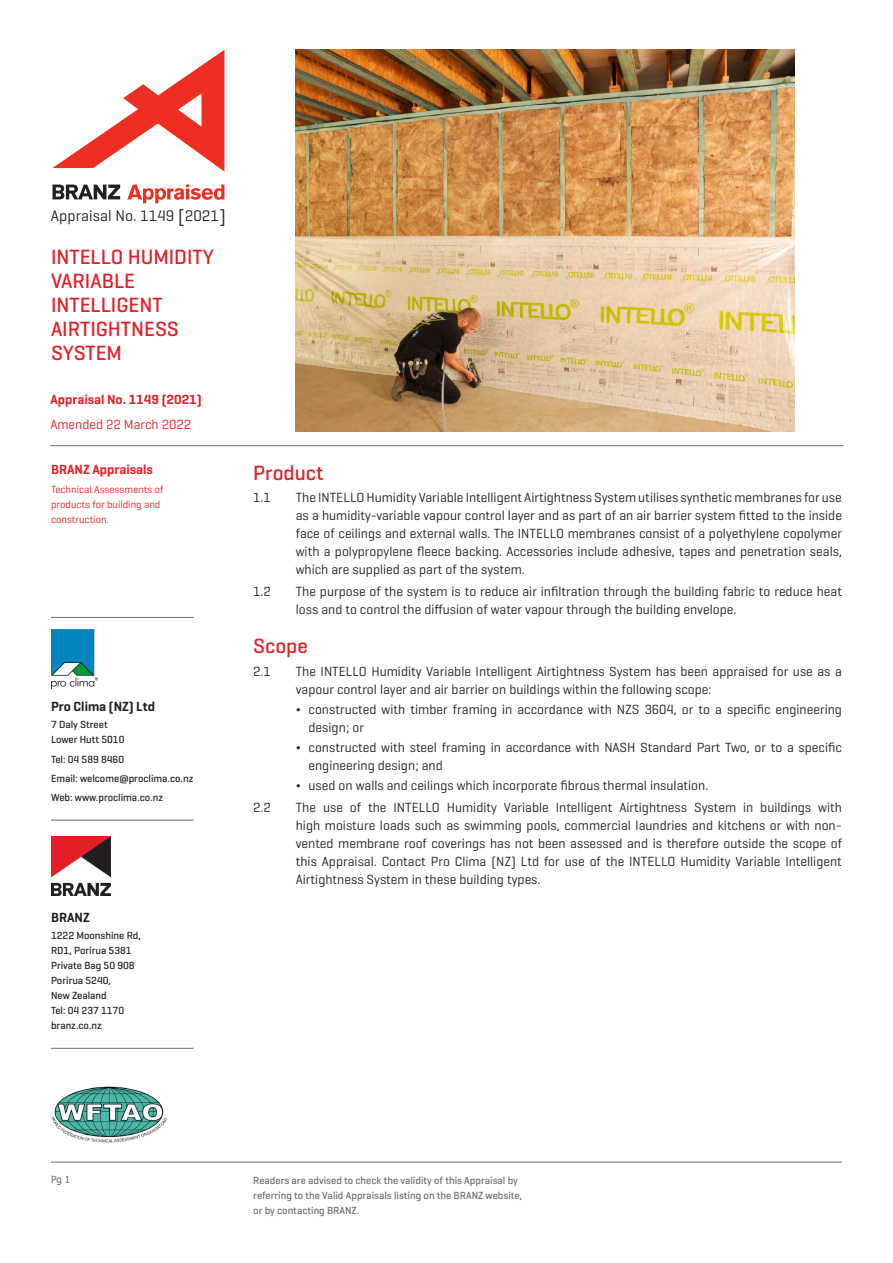
<style>
.page{position:relative;width:893px;height:1263px;background:#fff}
.page>*{position:absolute;margin:0;border:0;box-sizing:border-box;transform-origin:0 0}
.H3_Geo_P{font:500 21px/24px "Geogrotesque";color:#e21f26}
.t1{font:15.6px "Geogrotesque";letter-spacing:.005em;color:#231f20}
.t2{font:13.5px/18px "Geogrotesque";color:#231f20}
.H4_Geo_P{font:600 13.5px "Geogrotesque";color:#e21f26}
.H5_Geo_P{font:600 13.5px "Geogrotesque";color:#231f20}
.H4_Geo_P-2{font:13.5px "Geogrotesque";color:#e21f26}
.Body{font:600 13.5px "Geogrotesque";color:#ee1d23}
.Small_Body_Geo_P{font:500 10.5px/15px "Geogrotesque";color:#231f20}
.Small_Body_Geo_P-2{font:500 10.5px/15px "Geogrotesque";color:#6c6d70}
.Body-2{font:10.5px/15px "Geogrotesque";color:#ee1d23}
.t3{font:9.75px "Tahoma";color:#6c6d70}
.s1{font-size:18.3px}
.s2{font-weight:500}
</style>
<div class="page">
<hr style="left:51px;top:617px;width:143px;height:1px;background:#6c6d70">
<img style="left:51px;top:629px;width:47px;height:60px">
<hr style="left:51px;top:820px;width:143px;height:1px;background:#6c6d70">
<img style="left:51px;top:836px;width:60px;height:59px">
<hr style="left:51px;top:1048px;width:143px;height:1px;background:#6c6d70">
<hr style="left:50px;top:445px;width:793px;height:1px;background:#6c6d70">
<hr style="left:51px;top:1162px;width:791px;height:1px;background:#6c6d70">
<img style="left:51px;top:1086px;width:117px;height:57px">
<svg style="left:52px;top:50px;width:172px;height:122px"></svg>
<svg style="left:127px;top:185px;width:97px;height:18px"></svg>
<svg style="left:53px;top:185px;width:67px;height:14px"></svg>
<img style="left:296px;top:50px;width:498px;height:382px">
<p class="t1" style="left:51px;top:206px;width:176px">Appraisal No. 1149 <span class="s1">[</span>2021<span class="s1">]</span></p>
<p class="H3_Geo_P" style="left:51px;top:245px;width:164px">INTELLO HUMIDITY<br>VARIABLE<br>INTELLIGENT<br>AIRTIGHTNESS<br>SYSTEM</p>
<p class="H4_Geo_P" style="left:50px;top:391px;width:153px">Appraisal No. 1149 (2021)</p>
<p class="H4_Geo_P-2" style="left:50px;top:416px;width:142px">Amended 22 March 2022</p>
<p class="Body" style="left:51px;top:461px;width:103px">BRANZ Appraisals</p>
<p class="Body-2" style="left:51px;top:482px;width:114px">Technical Assessments of products for building and construction.</p>
<p class="H5_Geo_P" style="left:51px;top:698px;width:105px">Pro Clima (NZ) Ltd</p>
<p class="Small_Body_Geo_P" style="left:51px;top:717px;width:58px">7 Daly Street</p>
<p class="Small_Body_Geo_P" style="left:51px;top:732px;width:75px">Lower Hutt 5010</p>
<p class="Small_Body_Geo_P" style="left:51px;top:751px;width:75px">Tel: 04 589 8460</p>
<p class="Small_Body_Geo_P" style="left:51px;top:770px;width:144px">Email: welcome@proclima.co.nz</p>
<p class="Small_Body_Geo_P" style="left:51px;top:790px;width:114px">Web: www.proclima.co.nz</p>
<p class="H5_Geo_P" style="left:51px;top:909px;width:40px">BRANZ</p>
<p class="Small_Body_Geo_P" style="left:51px;top:928px;width:91px">1222 Moonshine Rd,</p>
<p class="Small_Body_Geo_P" style="left:51px;top:943px;width:82px">RD1, Porirua 5381</p>
<p class="Small_Body_Geo_P" style="left:51px;top:958px;width:85px">Private Bag 50 908</p>
<p class="Small_Body_Geo_P" style="left:51px;top:973px;width:62px">Porirua 5240,<br>New Zealand</p>
<p class="Small_Body_Geo_P" style="left:51px;top:1003px;width:75px">Tel: 04 237 1170</p>
<p class="Small_Body_Geo_P" style="left:51px;top:1018px;width:52px">branz.co.nz</p>
<p class="H3_Geo_P" style="left:253px;top:460px;width:72px">Product</p>
<p class="t2" style="left:253px;top:488px;width:19px">1.1</p>
<p class="t2" style="left:296px;top:488px;width:548px;text-align:justify">The INTELLO Humidity Variable Intelligent Airtightness System utilises synthetic membranes for use as a humidity-variable vapour control layer and as part of an air barrier system fitted to the inside face of ceilings and external walls. The INTELLO membranes consist of a polyethylene copolymer with a polypropylene fleece backing. Accessories include adhesive, tapes and penetration seals, which are supplied as part of the system.</p>
<p class="t2" style="left:253px;top:582px;width:19px">1.2</p>
<p class="t2" style="left:296px;top:582px;width:548px">The purpose of the system is to reduce air infiltration through the building fabric to reduce heat loss and to control the diffusion of water vapour through the building envelope.</p>
<p class="H3_Geo_P" style="left:253px;top:634px;width:56px">Scope</p>
<p class="t2" style="left:253px;top:661px;width:19px">2.1</p>
<p class="t2" style="left:296px;top:661px;width:548px">The INTELLO Humidity Variable Intelligent Airtightness System has been appraised for use as a vapour control layer and air barrier on buildings within the following scope:</p>
<p class="t2" style="left:309px;top:700px;width:535px;text-indent:-13px"><span class="s2">¬</span> constructed with timber framing in accordance with NZS 3604, or to a specific engineering design; or</p>
<p class="t2" style="left:309px;top:738px;width:535px;text-indent:-13px"><span class="s2">¬</span> constructed with steel framing in accordance with NASH Standard Part Two, or to a specific engineering design; and</p>
<p class="t2" style="left:296px;top:776px;width:414px"><span class="s2">¬</span> used on walls and ceilings which incorporate fibrous thermal insulation.</p>
<p class="t2" style="left:253px;top:798px;width:19px">2.2</p>
<p class="t2" style="left:296px;top:798px;width:548px;text-align:justify">The use of the INTELLO Humidity Variable Intelligent Airtightness System in buildings with high moisture loads such as swimming pools, commercial laundries and kitchens or with non&shy;vented membrane roof coverings has not been assessed and is therefore outside the scope of this Appraisal. Contact Pro Clima (NZ) Ltd for use of the INTELLO Humidity Variable Intelligent Airtightness System in these building types.</p>
<p class="t3" style="left:51px;top:1173px;width:21px">Pg 1</p>
<p class="Small_Body_Geo_P-2" style="left:253px;top:1172px;width:270px">Readers are advised to check the validity of this Appraisal by referring to the Valid Appraisals listing on the BRANZ website, or by contacting BRANZ.</p>
</div>
